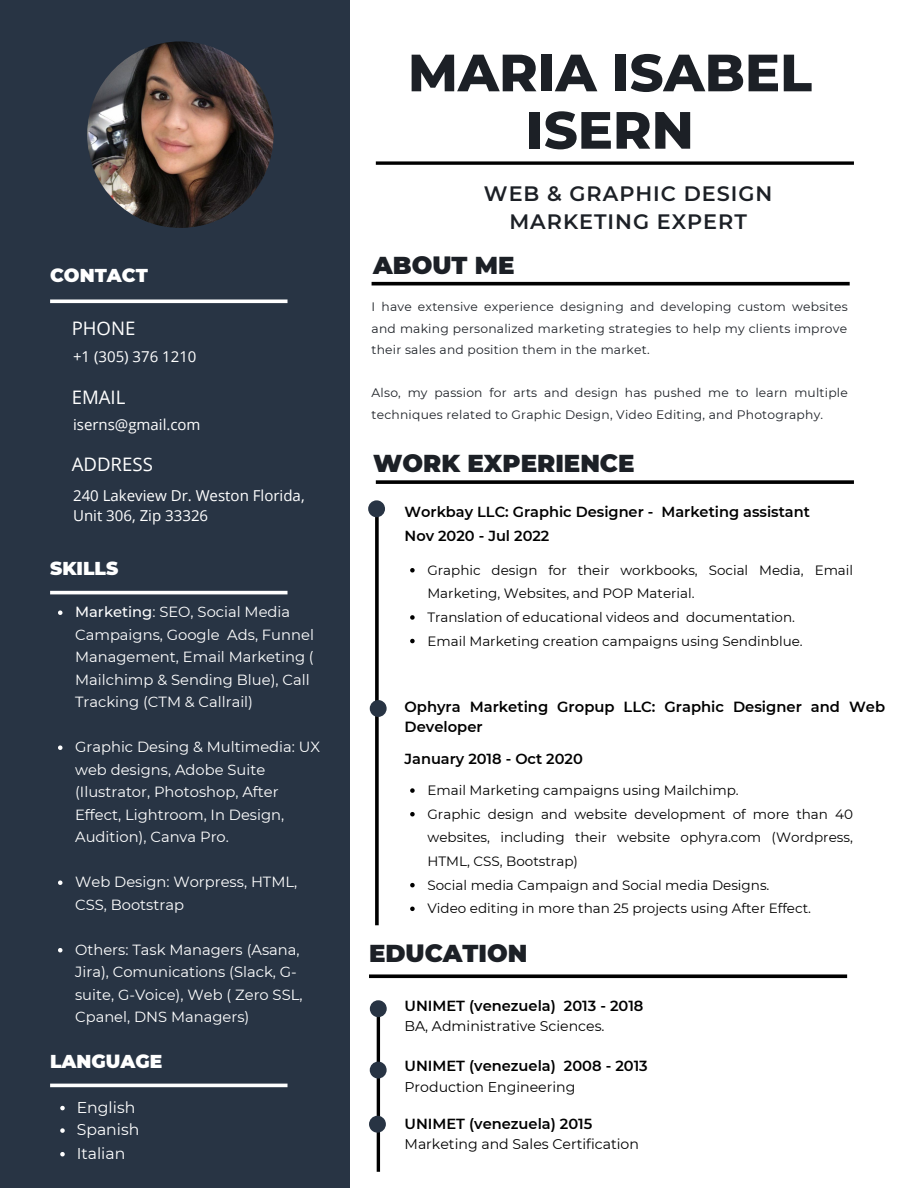
<style>
.page{position:relative;width:918px;height:1188px;background:#fff}
.page>*{position:absolute;margin:0;border:0;box-sizing:border-box;transform-origin:0 0}
.t1{font:800 52.35px/57.3px "Montserrat";color:#1c2026;text-align:center}
.t2{font:900 24.45px "Montserrat";color:#1c2026}
.t3{font:600 20.85px/28.2px "Montserrat";letter-spacing:.045em;color:#1c2026;text-align:center}
.t4{font:900 18.6px "Montserrat";color:#fff}
.t5{font:18.6px "Open Sans";color:#fff}
.t6{font:15.6px/23.1px "Montserrat";color:#fff}
.t7{font:15px/20.2px "Open Sans";color:#fff}
.t8{font:14.7px/22.5px "Montserrat";color:#fff}
.t9{font:600 14.7px/20.1px "Montserrat";color:#000}
.t10{font:600 14.55px "Montserrat";color:#000}
.t11{font:14.1px "Montserrat";color:#000}
.t12{font:13.5px/23.7px "Montserrat";color:#000}
.t13{font:12.3px/21.5px "Montserrat";letter-spacing:.02em;color:#1c2026;text-align:justify}
.s1{font-weight:500}
</style>
<div class="page">
<div style="left:0;top:0;width:350px;height:1188px;background:#283444"></div>
<img style="left:87px;top:41px;width:187px;height:187px;border-radius:50%">
<hr style="left:372px;top:282px;width:478px;height:3px;background:#000">
<svg style="left:375px;top:517px;width:4px;height:408px;background:#191919"></svg>
<svg style="left:376px;top:480px;width:478px;height:4px;background:#191919"></svg>
<hr style="left:50px;top:591px;width:238px;height:3px;background:#fff">
<hr style="left:50px;top:300px;width:238px;height:3px;background:#fff">
<hr style="left:50px;top:1084px;width:238px;height:3px;background:#fff">
<hr style="left:369px;top:975px;width:478px;height:3px;background:#000">
<svg style="left:368px;top:500px;width:17px;height:17px"></svg>
<svg style="left:370px;top:700px;width:17px;height:17px"></svg>
<svg style="left:410px;top:568px;width:5px;height:5px"></svg>
<svg style="left:410px;top:615px;width:5px;height:5px"></svg>
<svg style="left:410px;top:639px;width:5px;height:4px"></svg>
<svg style="left:410px;top:788px;width:5px;height:5px"></svg>
<svg style="left:410px;top:812px;width:5px;height:4px"></svg>
<svg style="left:410px;top:883px;width:5px;height:4px"></svg>
<svg style="left:410px;top:907px;width:5px;height:4px"></svg>
<svg style="left:60px;top:1106px;width:5px;height:4px"></svg>
<svg style="left:60px;top:1128px;width:5px;height:5px"></svg>
<svg style="left:60px;top:1152px;width:5px;height:4px"></svg>
<svg style="left:58px;top:610px;width:4px;height:5px"></svg>
<svg style="left:58px;top:745px;width:4px;height:5px"></svg>
<svg style="left:58px;top:880px;width:4px;height:5px"></svg>
<svg style="left:58px;top:948px;width:4px;height:4px"></svg>
<svg style="left:376px;top:161px;width:478px;height:4px;background:#272727"></svg>
<hr style="left:377px;top:1009px;width:3px;height:163px;background:#000">
<svg style="left:370px;top:1062px;width:17px;height:17px"></svg>
<svg style="left:370px;top:1000px;width:17px;height:17px"></svg>
<svg style="left:369px;top:1116px;width:17px;height:17px"></svg>
<h3 class="t4" style="left:50px;top:264px;width:99px">CONTACT</h3>
<h3 class="t5" style="left:72px;top:315px;width:65px">PHONE</h3>
<p class="t7" style="left:73px;top:346px;width:125px">+1 (305) 376 1210</p>
<h3 class="t5" style="left:72px;top:384px;width:55px">EMAIL</h3>
<p class="t7" style="left:73px;top:414px;width:129px">iserns@gmail.com</p>
<h3 class="t5" style="left:72px;top:451px;width:83px">ADDRESS</h3>
<p class="t7" style="left:73px;top:485px;width:233px">240 Lakeview Dr. Weston Florida,<br>Unit 306, Zip 33326</p>
<h3 class="t4" style="left:50px;top:557px;width:70px">SKILLS</h3>
<p class="t8" style="left:75px;top:601px;width:240px"><span class="s1">Marketing</span>: SEO, Social Media<br>Campaigns, Google Ads, Funnel<br>Management, Email Marketing (<br>Mailchimp &amp; Sending Blue), Call<br>Tracking (CTM &amp; Callrail)</p>
<p class="t8" style="left:75px;top:736px;width:247px">Graphic Desing &amp; Multimedia: UX web designs, Adobe Suite (Ilustrator, Photoshop, After<br>Effect, Lightroom, In Design,<br>Audition), Canva Pro.</p>
<p class="t8" style="left:75px;top:871px;width:224px">Web Design: Worpress, HTML,<br>CSS, Bootstrap</p>
<p class="t8" style="left:75px;top:938px;width:229px">Others: Task Managers (Asana,<br>Jira), Comunications (Slack, G&shy;suite, G-Voice), Web ( Zero SSL,<br>Cpanel, DNS Managers)</p>
<h3 class="t4" style="left:50px;top:1050px;width:114px">LANGUAGE</h3>
<p class="t6" style="left:77px;top:1095px;width:64px">English<br>Spanish<br>Italian</p>
<h1 class="t1" style="left:408px;top:44px;width:406px">MARIA ISABEL<br>ISERN</h1>
<h3 class="t3" style="left:484px;top:180px;width:290px">WEB &amp; GRAPHIC DESIGN<br>MARKETING EXPERT</h3>
<h2 class="t2" style="left:373px;top:250px;width:143px">ABOUT ME</h2>
<p class="t13" style="left:372px;top:296px;width:478px">I have extensive experience designing and developing custom websites and making personalized marketing strategies to help my clients improve their sales and position them in the market.</p>
<p class="t13" style="left:372px;top:382px;width:478px">Also, my passion for arts and design has pushed me to learn multiple techniques related to Graphic Design, Video Editing, and Photography.</p>
<h2 class="t2" style="left:373px;top:448px;width:263px">WORK EXPERIENCE</h2>
<p class="t10" style="left:405px;top:503px;width:407px">Workbay LLC: Graphic Designer - Marketing assistant</p>
<p class="t10" style="left:405px;top:527px;width:146px">Nov 2020 - Jul 2022</p>
<p class="t12" style="left:427px;top:558px;width:427px">Graphic design for their workbooks, Social Media, Email Marketing, Websites, and POP Material.<br>Translation of educational videos and documentation.<br>Email Marketing creation campaigns using Sendinblue.</p>
<p class="t9" style="left:405px;top:696px;width:482px">Ophyra Marketing Gropup LLC: Graphic Designer and Web<br>Developer</p>
<p class="t10" style="left:405px;top:750px;width:180px">January 2018 - Oct 2020</p>
<p class="t12" style="left:427px;top:778px;width:427px">Email Marketing campaigns using Mailchimp.<br>Graphic design and website development of more than 40 websites, including their website ophyra.com (Wordpress, HTML, CSS, Bootstrap)<br>Social media Campaign and Social media Designs.<br>Video editing in more than 25 projects using After Effect.</p>
<h2 class="t2" style="left:369px;top:938px;width:160px">EDUCATION</h2>
<p class="t9" style="left:405px;top:996px;width:240px">UNIMET (venezuela) 2013 - 2018</p>
<p class="t11" style="left:405px;top:1017px;width:202px">BA, Administrative Sciences.</p>
<p class="t9" style="left:405px;top:1055px;width:245px">UNIMET (venezuela) 2008 - 2013</p>
<p class="t11" style="left:405px;top:1078px;width:172px">Production Engineering</p>
<p class="t9" style="left:405px;top:1114px;width:189px">UNIMET (venezuela) 2015</p>
<p class="t11" style="left:405px;top:1135px;width:236px">Marketing and Sales Certification</p>
</div>
